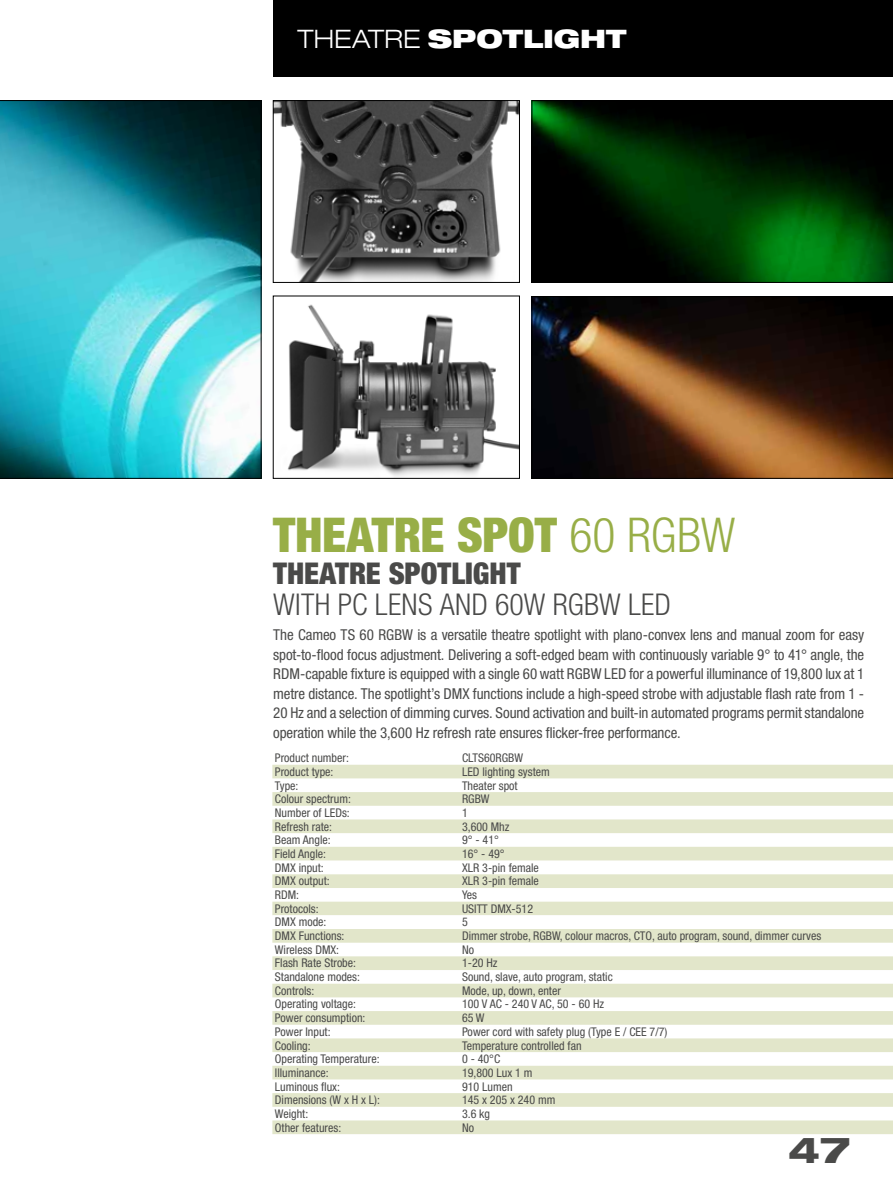
<style>
.page{position:relative;width:893px;height:1191px;background:#fff}
.page>*{position:absolute;margin:0;border:0;box-sizing:border-box;transform-origin:0 0}
.t1{font:900 condensed 48px "Helvetica Neue LT Std";letter-spacing:-.005em;color:#98ae47}
.t2{font:800 expanded 36px "Helvetica Neue LT Std";color:#4a4a49}
.t3{font:300 condensed 30px "Helvetica Neue LT Std";letter-spacing:.01em;color:#4a4a49}
.t4{font:900 condensed 30px "Helvetica Neue LT Std";color:#4a4a49}
.t5{font:900 expanded 25.5px "Helvetica Neue LT Std";letter-spacing:-.005em;color:#fff}
.t6{font:condensed 15px/19.5px "Helvetica Neue LT Std";letter-spacing:-.01em;color:#4a4a49;text-align:justify}
.t7{font:condensed 12px "Helvetica Neue LT Std";color:#4a4a49}
.s1{font-weight:300}
</style>
<div class="page">
<div style="left:273px;top:0;width:620px;height:77px;background:#000"></div>
<svg style="left:272px;top:764px;width:621px;height:151px"></svg>
<svg style="left:272px;top:929px;width:621px;height:177px"></svg>
<svg style="left:272px;top:1120px;width:621px;height:14px;background:#e2e6cb"></svg>
<img style="left:275px;top:102px;width:243px;height:179px">
<div style="left:273px;top:100px;width:247px;height:183px;border:1px solid #000"></div>
<img style="left:287px;top:304px;width:231px;height:173px">
<div style="left:273px;top:296px;width:247px;height:183px;border:1px solid #000"></div>
<svg style="left:531px;top:100px;width:362px;height:183px;background:#002403"></svg>
<svg style="left:531px;top:296px;width:362px;height:183px;background:#412715"></svg>
<svg style="left:0;top:100px;width:261px;height:379px;background:#3da4b1"></svg>
<h3 class="t5" style="left:298px;top:22px;width:330px"><span class="s1">THEATRE</span> SPOTLIGHT</h3>
<h1 class="t1" style="left:273px;top:505px;width:464px">THEATRE SPOT <span class="s1">60 RGBW</span></h1>
<h3 class="t4" style="left:273px;top:554px;width:249px">THEATRE SPOTLIGHT</h3>
<h3 class="t3" style="left:273px;top:587px;width:399px">WITH PC LENS AND 60W RGBW LED</h3>
<p class="t6" style="left:273px;top:625px;width:593px">The Cameo TS 60 RGBW is a versatile theatre spotlight with plano-convex lens and manual zoom for easy spot-to-flood focus adjustment. Delivering a soft-edged beam with continuously variable 9° to 41° angle, the RDM-capable fixture is equipped with a single 60 watt RGBW LED for a powerful illuminance of 19,800 lux at 1 metre distance. The spotlight’s DMX functions include a high-speed strobe with adjustable flash rate from 1 - 20 Hz and a selection of dimming curves. Sound activation and built-in automated programs permit standalone operation while the 3,600 Hz refresh rate ensures flicker-free performance.</p>
<p class="t7" style="left:275px;top:751px;width:75px">Product number:</p>
<p class="t7" style="left:462px;top:751px;width:63px">CLTS60RGBW</p>
<p class="t7" style="left:275px;top:764px;width:60px">Product type:</p>
<p class="t7" style="left:462px;top:764px;width:89px">LED lighting system</p>
<p class="t7" style="left:275px;top:778px;width:25px">Type:</p>
<p class="t7" style="left:462px;top:778px;width:57px">Theater spot</p>
<p class="t7" style="left:275px;top:792px;width:77px">Colour spectrum:</p>
<p class="t7" style="left:462px;top:792px;width:29px">RGBW</p>
<p class="t7" style="left:275px;top:805px;width:76px">Number of LEDs:</p>
<p class="t7" style="left:462px;top:805px;width:7px">1</p>
<p class="t7" style="left:275px;top:819px;width:59px">Refresh rate:</p>
<p class="t7" style="left:462px;top:819px;width:49px">3,600 Mhz</p>
<p class="t7" style="left:275px;top:833px;width:57px">Beam Angle:</p>
<p class="t7" style="left:462px;top:833px;width:38px">9° - 41°</p>
<p class="t7" style="left:275px;top:846px;width:53px">Field Angle:</p>
<p class="t7" style="left:462px;top:846px;width:44px">16° - 49°</p>
<p class="t7" style="left:275px;top:860px;width:50px">DMX input:</p>
<p class="t7" style="left:462px;top:860px;width:78px">XLR 3-pin female</p>
<p class="t7" style="left:275px;top:874px;width:56px">DMX output:</p>
<p class="t7" style="left:462px;top:874px;width:78px">XLR 3-pin female</p>
<p class="t7" style="left:275px;top:888px;width:26px">RDM:</p>
<p class="t7" style="left:462px;top:888px;width:16px">Yes</p>
<p class="t7" style="left:275px;top:901px;width:45px">Protocols:</p>
<p class="t7" style="left:462px;top:901px;width:73px">USITT DMX-512</p>
<p class="t7" style="left:275px;top:915px;width:53px">DMX mode:</p>
<p class="t7" style="left:462px;top:915px;width:7px">5</p>
<p class="t7" style="left:275px;top:929px;width:71px">DMX Functions:</p>
<p class="t7" style="left:462px;top:929px;width:361px">Dimmer strobe, RGBW, colour macros, CTO, auto program, sound, dimmer curves</p>
<p class="t7" style="left:275px;top:942px;width:66px">Wireless DMX:</p>
<p class="t7" style="left:462px;top:942px;width:13px">No</p>
<p class="t7" style="left:275px;top:956px;width:83px">Flash Rate Strobe:</p>
<p class="t7" style="left:462px;top:956px;width:37px">1-20 Hz</p>
<p class="t7" style="left:275px;top:970px;width:87px">Standalone modes:</p>
<p class="t7" style="left:462px;top:970px;width:152px">Sound, slave, auto program, static</p>
<p class="t7" style="left:275px;top:983px;width:41px">Controls:</p>
<p class="t7" style="left:462px;top:983px;width:100px">Mode, up, down, enter</p>
<p class="t7" style="left:275px;top:997px;width:83px">Operating voltage:</p>
<p class="t7" style="left:462px;top:997px;width:144px">100 V AC - 240 V AC, 50 - 60 Hz</p>
<p class="t7" style="left:275px;top:1011px;width:92px">Power consumption:</p>
<p class="t7" style="left:462px;top:1011px;width:24px">65 W</p>
<p class="t7" style="left:275px;top:1024px;width:57px">Power Input:</p>
<p class="t7" style="left:462px;top:1024px;width:207px">Power cord with safety plug (Type E / CEE 7/7)</p>
<p class="t7" style="left:275px;top:1038px;width:37px">Cooling:</p>
<p class="t7" style="left:462px;top:1038px;width:121px">Temperature controlled fan</p>
<p class="t7" style="left:275px;top:1052px;width:106px">Operating Temperature:</p>
<p class="t7" style="left:462px;top:1052px;width:40px">0 - 40°C</p>
<p class="t7" style="left:275px;top:1065px;width:55px">Illuminance:</p>
<p class="t7" style="left:462px;top:1065px;width:72px">19,800 Lux 1 m</p>
<p class="t7" style="left:275px;top:1079px;width:67px">Luminous flux:</p>
<p class="t7" style="left:462px;top:1079px;width:52px">910 Lumen</p>
<p class="t7" style="left:275px;top:1093px;width:107px">Dimensions (W x H x L):</p>
<p class="t7" style="left:462px;top:1093px;width:95px">145 x 205 x 240 mm</p>
<p class="t7" style="left:275px;top:1106px;width:35px">Weight:</p>
<p class="t7" style="left:462px;top:1106px;width:30px">3.6 kg</p>
<p class="t7" style="left:275px;top:1120px;width:68px">Other features:</p>
<p class="t7" style="left:462px;top:1120px;width:13px">No</p>
<h2 class="t2" style="left:788px;top:1126px;width:63px">47</h2>
</div>
